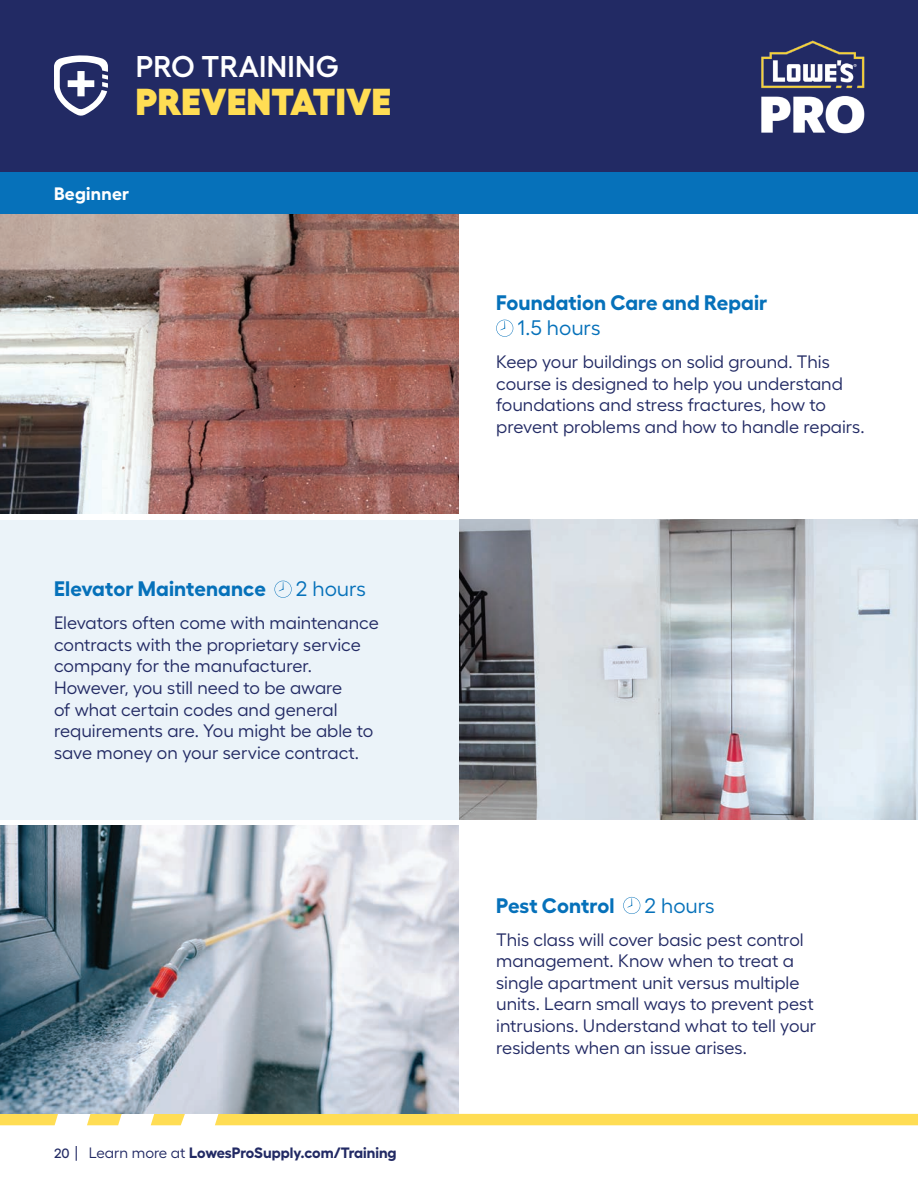
<style>
.page{position:relative;width:918px;height:1188px;background:#fff}
.page>*{position:absolute;margin:0;border:0;box-sizing:border-box;transform-origin:0 0}
.t1{font:900 37.5px "Fellix";letter-spacing:.01em;color:#ffdd54}
.t2{font:600 30px "Fellix";letter-spacing:.01em;color:#fff}
.t3{font:700 21px "Fellix";color:#0671ba}
.t4{font:21px "Fellix";letter-spacing:-.005em;color:#0671ba}
.t5{font:18px/21.6px "Fellix";color:#222a64}
.t6{font:700 18px "Fellix";letter-spacing:.015em;color:#fff}
.t7{font:700 15px "Fellix";color:#222a64}
.s1{font-weight:500;font-size:13.5px}
.s2{font-weight:400}
</style>
<div class="page">
<svg style="left:87px;top:1114px;width:35px;height:11px"></svg>
<svg style="left:151px;top:1114px;width:34px;height:11px"></svg>
<svg style="left:0;top:1114px;width:58px;height:11px"></svg>
<div style="left:215px;top:1114px;width:703px;height:11px;background:#ffdd54"></div>
<div style="left:0;top:520px;width:512px;height:300px;background:#ebf3f9"></div>
<img style="left:0;top:214px;width:459px;height:300px">
<img style="left:0;top:825px;width:459px;height:289px">
<img style="left:459px;top:520px;width:459px;height:300px">
<div style="left:0;top:0;width:918px;height:173px;background:#222a64"></div>
<img style="left:761px;top:40px;width:104px;height:94px">
<svg style="left:496px;top:320px;width:17px;height:17px"></svg>
<svg style="left:623px;top:897px;width:17px;height:17px"></svg>
<svg style="left:275px;top:581px;width:17px;height:17px"></svg>
<svg style="left:54px;top:55px;width:54px;height:61px"></svg>
<div style="left:0;top:173px;width:918px;height:41px;background:#0671ba"></div>
<h2 class="t2" style="left:136px;top:43px;width:205px">PRO TRAINING</h2>
<h1 class="t1" style="left:136px;top:70px;width:257px">PREVENTATIVE</h1>
<p class="t6" style="left:54px;top:179px;width:77px">Beginner</p>
<p class="t3" style="left:54px;top:572px;width:213px">Elevator Maintenance</p>
<p class="t4" style="left:296px;top:573px;width:72px">2 hours</p>
<p class="t5" style="left:54px;top:610px;width:326px">Elevators often come with maintenance contracts with the proprietary service company for the manufacturer.<br>However, you still need to be aware<br>of what certain codes and general requirements are. You might be able to save money on your service contract.</p>
<p class="t7" style="left:54px;top:1141px;width:344px"><span class="s1">20</span> <span class="s2">| Learn more at</span> LowesProSupply.com/Training</p>
<p class="t3" style="left:496px;top:286px;width:273px">Foundation Care and Repair</p>
<p class="t4" style="left:518px;top:312px;width:84px">1.5 hours</p>
<p class="t5" style="left:496px;top:349px;width:370px">Keep your buildings on solid ground. This course is designed to help you understand foundations and stress fractures, how to prevent problems and how to handle repairs.</p>
<p class="t3" style="left:496px;top:888px;width:120px">Pest Control</p>
<p class="t4" style="left:645px;top:889px;width:72px">2 hours</p>
<p class="t5" style="left:496px;top:927px;width:322px">This class will cover basic pest control management. Know when to treat a single apartment unit versus multiple units. Learn small ways to prevent pest intrusions. Understand what to tell your residents when an issue arises.</p>
</div>
